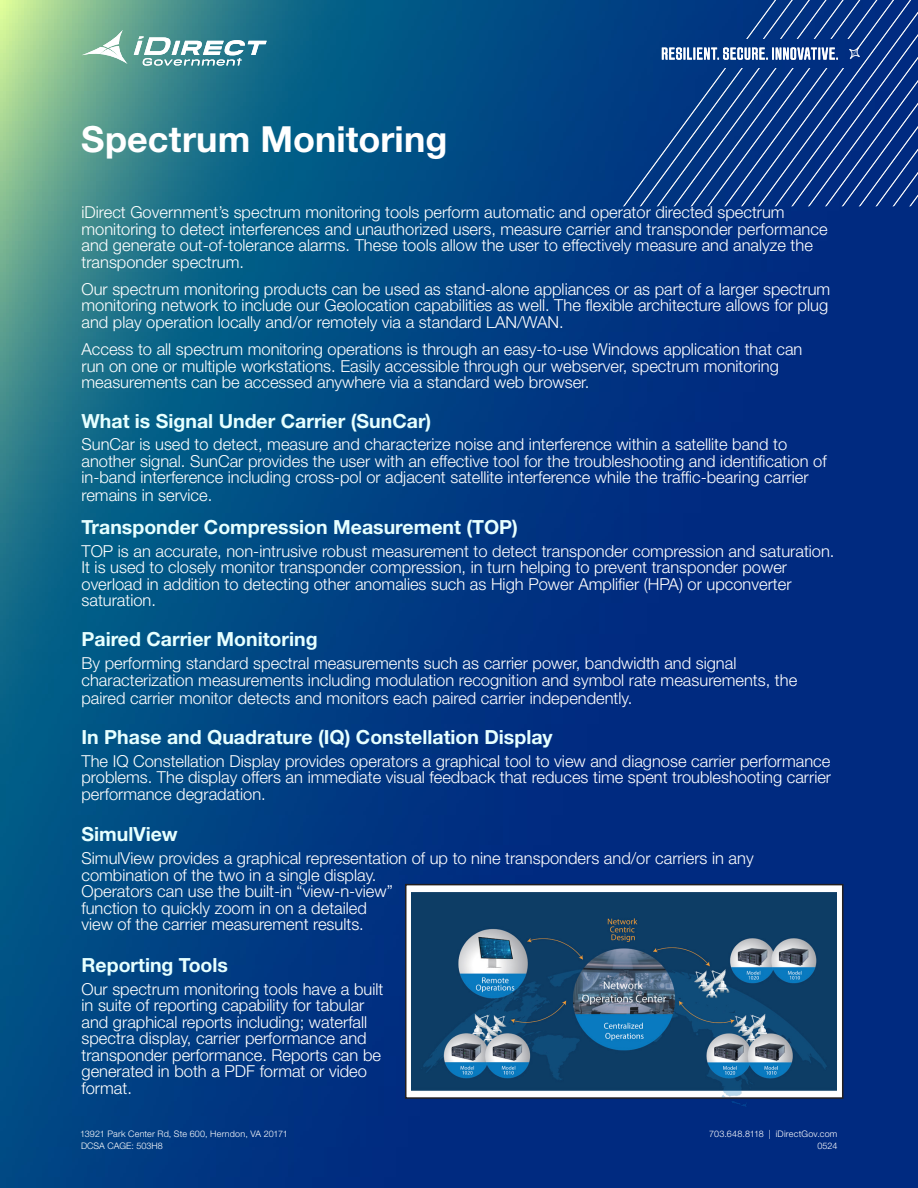
<style>
.page{position:relative;width:918px;height:1188px;background:#fff}
.page>*{position:absolute;margin:0;border:0;box-sizing:border-box;transform-origin:0 0}
.t1{font:700 36px "Helvetica Neue LT Std";letter-spacing:.005em;color:#fff}
.t2{font:700 19.5px "Helvetica Neue LT Std";color:#e6ffff}
.t3{font:300 16.5px/16.5px "Helvetica Neue LT Std";color:#fff}
.t4{font:300 9px "Helvetica Neue LT Std";letter-spacing:.015em;color:#fff}
</style>
<div class="page">
<img style="left:0;top:0;width:918px;height:1188px">
<div style="left:406px;top:885px;width:437px;height:213px;background:#fff"></div>
<div style="left:405px;top:884px;width:438px;height:215px;border:2px solid #231f20"></div>
<svg style="left:409px;top:0;width:509px;height:206px;background:#094186"></svg>
<svg style="left:662px;top:47px;width:176px;height:13px"></svg>
<svg style="left:81px;top:29px;width:47px;height:35px"></svg>
<svg style="left:134px;top:36px;width:133px;height:30px"></svg>
<svg style="left:849px;top:46px;width:11px;height:14px"></svg>
<img style="left:412px;top:892px;width:425px;height:215px">
<h1 class="t1" style="left:81px;top:117px;width:368px">Spectrum Monitoring</h1>
<p class="t3" style="left:82px;top:204px;width:748px">iDirect Government’s spectrum monitoring tools perform automatic and operator directed spectrum monitoring to detect interferences and unauthorized users, measure carrier and transponder performance and generate out-of-tolerance alarms. These tools allow the user to effectively measure and analyze the transponder spectrum.</p>
<p class="t3" style="left:82px;top:280px;width:750px">Our spectrum monitoring products can be used as stand-alone appliances or as part of a larger spectrum monitoring network to include our Geolocation capabilities as well. The flexible architecture allows for plug and play operation locally and/or remotely via a standard LAN/WAN.</p>
<p class="t3" style="left:82px;top:341px;width:723px">Access to all spectrum monitoring operations is through an easy-to-use Windows application that can run on one or multiple workstations. Easily accessible through our webserver, spectrum monitoring measurements can be accessed anywhere via a standard web browser.</p>
<p class="t2" style="left:82px;top:409px;width:351px">What is Signal Under Carrier (SunCar)</p>
<p class="t3" style="left:82px;top:436px;width:747px">SunCar is used to detect, measure and characterize noise and interference within a satellite band to another signal. SunCar provides the user with an effective tool for the troubleshooting and identification of in-band interference including cross-pol or adjacent satellite interference while the traffic-bearing carrier</p>
<p class="t3" style="left:82px;top:487px;width:132px">remains in service.</p>
<p class="t2" style="left:82px;top:515px;width:438px">Transponder Compression Measurement (TOP)</p>
<p class="t3" style="left:82px;top:542px;width:755px">TOP is an accurate, non-intrusive robust measurement to detect transponder compression and saturation.<br>It is used to closely monitor transponder compression, in turn helping to prevent transponder power overload in addition to detecting other anomalies such as High Power Amplifier (HPA) or upconverter saturation.</p>
<p class="t2" style="left:82px;top:627px;width:238px">Paired Carrier Monitoring</p>
<p class="t3" style="left:82px;top:655px;width:717px">By performing standard spectral measurements such as carrier power, bandwidth and signal characterization measurements including modulation recognition and symbol rate measurements, the</p>
<p class="t3" style="left:82px;top:689px;width:552px">paired carrier monitor detects and monitors each paired carrier independently.</p>
<p class="t2" style="left:82px;top:725px;width:473px">In Phase and Quadrature (IQ) Constellation Display</p>
<p class="t3" style="left:82px;top:752px;width:751px;text-align:justify">The IQ Constellation Display provides operators a graphical tool to view and diagnose carrier performance problems. The display offers an immediate visual feedback that reduces time spent troubleshooting carrier performance degradation.</p>
<p class="t2" style="left:82px;top:822px;width:98px">SimulView</p>
<p class="t3" style="left:82px;top:850px;width:674px">SimulView provides a graphical representation of up to nine transponders and/or carriers in any combination of the two in a single display.<br>Operators can use the built-in “view-n-view”<br>function to quickly zoom in on a detailed<br>view of the carrier measurement results.</p>
<p class="t2" style="left:82px;top:953px;width:148px">Reporting Tools</p>
<p class="t3" style="left:82px;top:980px;width:303px">Our spectrum monitoring tools have a built in suite of reporting capability for tabular and graphical reports including; waterfall spectra display, carrier performance and transponder performance. Reports can be generated in both a PDF format or video format.</p>
<p class="t4" style="left:80px;top:1128px;width:209px">13921 Park Center Rd, Ste 600, Herndon, VA 20171</p>
<p class="t4" style="left:709px;top:1128px;width:130px">703.648.8118 | iDirectGov.com</p>
<p class="t4" style="left:81px;top:1140px;width:83px">DCSA CAGE: 503H8</p>
<p class="t4" style="left:817px;top:1140px;width:22px">0524</p>
</div>
